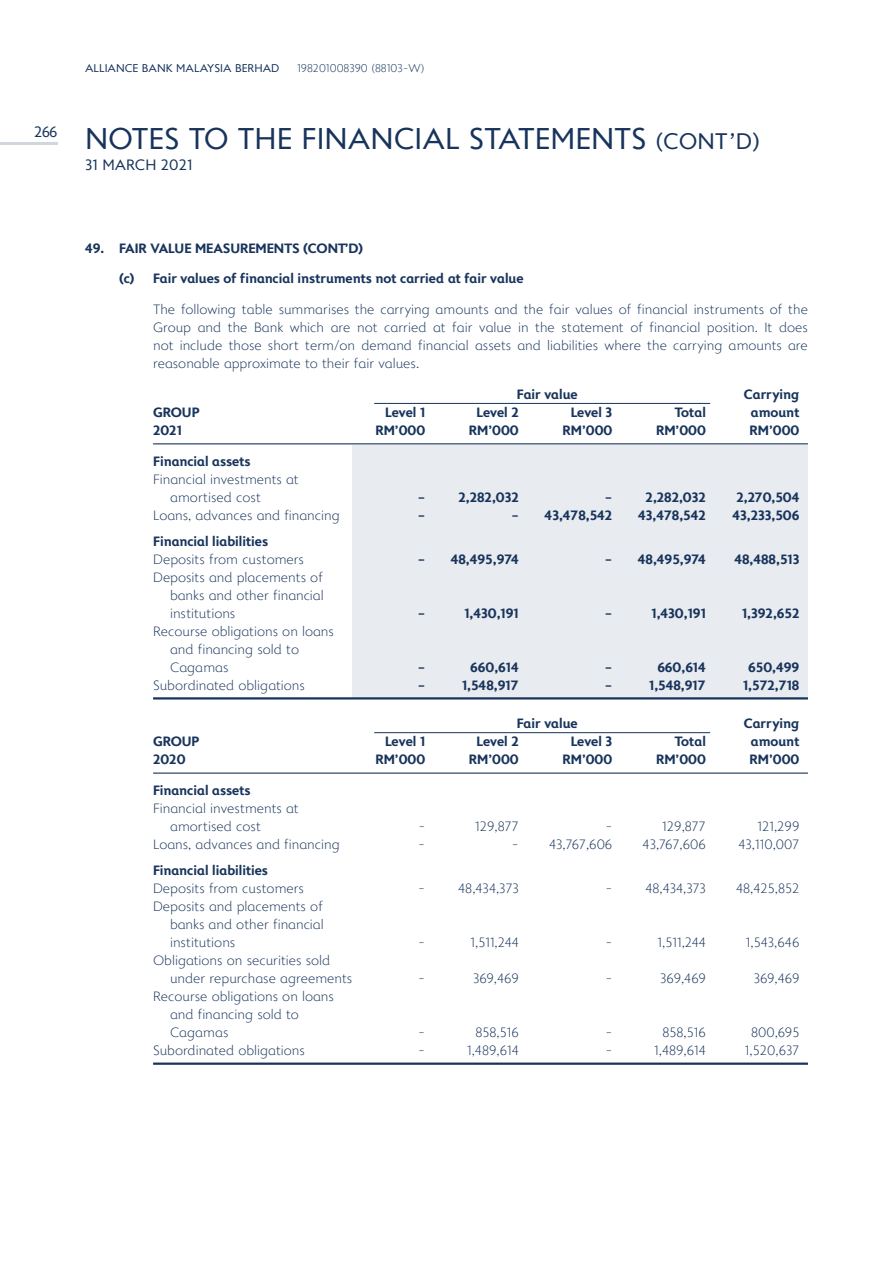
<style>
.page{position:relative;width:893px;height:1263px;background:#fff}
.page>*{position:absolute;margin:0;border:0;box-sizing:border-box;transform-origin:0 0}
.t1{font:700 30px "Alliance";color:#18345c}
.t2{font:700 15px "Alliance";color:#18345c}
.t3{font:500 13.5px/18px "Alliance";color:#18345c}
.t4{font:800 13.5px "Alliance";color:#18345c}
.t5{font:700 11.25px "Alliance";color:#18345c}
.t6{font:500 11.25px "Alliance";color:#18345c}
.s1{font-size:22.5px}
</style>
<div class="page">
<hr style="left:0;top:142px;width:58px;height:3px;background:#d1d6de">
<div style="left:353px;top:445px;width:455px;height:252px;background:#e8ebef"></div>
<hr style="left:374px;top:403px;width:336px;height:1px;background:#18345c">
<hr style="left:153px;top:443px;width:655px;height:1px;background:#18345c">
<hr style="left:153px;top:697px;width:655px;height:2px;background:#18345c">
<hr style="left:374px;top:732px;width:336px;height:1px;background:#18345c">
<hr style="left:153px;top:772px;width:655px;height:2px;background:#18345c">
<hr style="left:153px;top:1062px;width:655px;height:3px;background:#18345c">
<p class="t5" style="left:85px;top:62px;width:196px">ALLIANCE BANK MALAYSIA BERHAD</p>
<p class="t6" style="left:297px;top:62px;width:129px">198201008390 (88103-W)</p>
<h1 class="t1" style="left:34px;top:122px;width:728px"><sup>266</sup> NOTES TO THE FINANCIAL STATEMENTS <span class="s1">(CONT’D)</span></h1>
<p class="t2" style="left:85px;top:156px;width:109px">31 MARCH 2021</p>
<p class="t4" style="left:85px;top:240px;width:280px">49. FAIR VALUE MEASUREMENTS (CONT’D)</p>
<p class="t4" style="left:119px;top:271px;width:406px">(c) Fair values of financial instruments not carried at fair value</p>
<p class="t3" style="left:153px;top:301px;width:656px;text-align:justify">The following table summarises the carrying amounts and the fair values of financial instruments of the Group and the Bank which are not carried at fair value in the statement of financial position. It does not include those short term/on demand financial assets and liabilities where the carrying amounts are reasonable approximate to their fair values.</p>
<p class="t4" style="left:517px;top:387px;width:62px">Fair value</p>
<p class="t4" style="left:744px;top:387px;width:57px">Carrying</p>
<p class="t4" style="left:153px;top:405px;width:48px">GROUP</p>
<p class="t4" style="left:385px;top:405px;width:42px">Level 1</p>
<p class="t4" style="left:476px;top:405px;width:44px">Level 2</p>
<p class="t4" style="left:571px;top:405px;width:43px">Level 3</p>
<p class="t4" style="left:675px;top:405px;width:33px">Total</p>
<p class="t4" style="left:751px;top:405px;width:50px">amount</p>
<p class="t4" style="left:153px;top:423px;width:30px">2021</p>
<p class="t4" style="left:375px;top:423px;width:51px">RM’000</p>
<p class="t4" style="left:469px;top:423px;width:51px">RM’000</p>
<p class="t4" style="left:562px;top:423px;width:51px">RM’000</p>
<p class="t4" style="left:656px;top:423px;width:51px">RM’000</p>
<p class="t4" style="left:750px;top:423px;width:51px">RM’000</p>
<p class="t4" style="left:153px;top:453px;width:99px">Financial assets</p>
<p class="t3" style="left:170px;top:470px;width:130px;text-indent:-17px">Financial investments at amortised cost</p>
<p class="t4" style="left:418px;top:489px;width:9px">-</p>
<p class="t4" style="left:459px;top:489px;width:62px">2,282,032</p>
<p class="t4" style="left:605px;top:489px;width:9px">-</p>
<p class="t4" style="left:646px;top:489px;width:62px">2,282,032</p>
<p class="t4" style="left:736px;top:489px;width:64px">2,270,504</p>
<p class="t3" style="left:153px;top:506px;width:188px">Loans, advances and financing</p>
<p class="t4" style="left:418px;top:507px;width:9px">-</p>
<p class="t4" style="left:511px;top:507px;width:102px">- 43,478,542</p>
<p class="t4" style="left:638px;top:507px;width:69px">43,478,542</p>
<p class="t4" style="left:732px;top:507px;width:68px">43,233,506</p>
<p class="t4" style="left:153px;top:534px;width:116px">Financial liabilities</p>
<p class="t3" style="left:153px;top:551px;width:152px">Deposits from customers</p>
<p class="t4" style="left:418px;top:552px;width:102px">- 48,495,974</p>
<p class="t4" style="left:605px;top:552px;width:102px">- 48,495,974</p>
<p class="t4" style="left:734px;top:552px;width:67px">48,488,513</p>
<p class="t3" style="left:170px;top:569px;width:155px;text-align:justify;text-indent:-17px">Deposits and placements of banks and other financial institutions</p>
<p class="t4" style="left:418px;top:606px;width:9px">-</p>
<p class="t4" style="left:464px;top:606px;width:56px">1,430,191</p>
<p class="t4" style="left:605px;top:606px;width:9px">-</p>
<p class="t4" style="left:651px;top:606px;width:56px">1,430,191</p>
<p class="t4" style="left:742px;top:606px;width:59px">1,392,652</p>
<p class="t3" style="left:170px;top:623px;width:165px;text-indent:-17px">Recourse obligations on loans and financing sold to<br>Cagamas</p>
<p class="t4" style="left:418px;top:660px;width:9px">-</p>
<p class="t4" style="left:470px;top:660px;width:50px">660,614</p>
<p class="t4" style="left:605px;top:660px;width:9px">-</p>
<p class="t4" style="left:657px;top:660px;width:50px">660,614</p>
<p class="t4" style="left:748px;top:660px;width:53px">650,499</p>
<p class="t3" style="left:153px;top:677px;width:153px">Subordinated obligations</p>
<p class="t4" style="left:418px;top:678px;width:9px">-</p>
<p class="t4" style="left:462px;top:678px;width:58px">1,548,917</p>
<p class="t4" style="left:605px;top:678px;width:9px">-</p>
<p class="t4" style="left:649px;top:678px;width:58px">1,548,917</p>
<p class="t4" style="left:743px;top:678px;width:58px">1,572,718</p>
<p class="t4" style="left:517px;top:716px;width:62px">Fair value</p>
<p class="t4" style="left:744px;top:716px;width:57px">Carrying</p>
<p class="t4" style="left:153px;top:734px;width:48px">GROUP</p>
<p class="t4" style="left:385px;top:734px;width:42px">Level 1</p>
<p class="t4" style="left:476px;top:734px;width:44px">Level 2</p>
<p class="t4" style="left:571px;top:734px;width:43px">Level 3</p>
<p class="t4" style="left:675px;top:734px;width:33px">Total</p>
<p class="t4" style="left:751px;top:734px;width:50px">amount</p>
<p class="t4" style="left:153px;top:752px;width:34px">2020</p>
<p class="t4" style="left:375px;top:752px;width:51px">RM’000</p>
<p class="t4" style="left:469px;top:752px;width:51px">RM’000</p>
<p class="t4" style="left:562px;top:752px;width:51px">RM’000</p>
<p class="t4" style="left:656px;top:752px;width:51px">RM’000</p>
<p class="t4" style="left:750px;top:752px;width:51px">RM’000</p>
<p class="t4" style="left:153px;top:783px;width:99px">Financial assets</p>
<p class="t3" style="left:170px;top:799px;width:130px;text-indent:-17px">Financial investments at amortised cost</p>
<p class="t3" style="left:418px;top:817px;width:8px">-</p>
<p class="t3" style="left:475px;top:817px;width:45px">129,877</p>
<p class="t3" style="left:605px;top:817px;width:8px">-</p>
<p class="t3" style="left:662px;top:817px;width:45px">129,877</p>
<p class="t3" style="left:757px;top:817px;width:43px">121,299</p>
<p class="t3" style="left:153px;top:835px;width:188px">Loans, advances and financing</p>
<p class="t3" style="left:418px;top:835px;width:8px">-</p>
<p class="t3" style="left:512px;top:835px;width:102px">- 43,767,606</p>
<p class="t3" style="left:643px;top:835px;width:65px">43,767,606</p>
<p class="t3" style="left:738px;top:835px;width:62px">43,110,007</p>
<p class="t4" style="left:153px;top:863px;width:116px">Financial liabilities</p>
<p class="t3" style="left:153px;top:880px;width:152px">Deposits from customers</p>
<p class="t3" style="left:418px;top:880px;width:8px">-</p>
<p class="t3" style="left:458px;top:880px;width:62px">48,434,373</p>
<p class="t3" style="left:605px;top:880px;width:8px">-</p>
<p class="t3" style="left:645px;top:880px;width:62px">48,434,373</p>
<p class="t3" style="left:736px;top:880px;width:65px">48,425,852</p>
<p class="t3" style="left:170px;top:898px;width:155px;text-align:justify;text-indent:-17px">Deposits and placements of banks and other financial institutions</p>
<p class="t3" style="left:418px;top:934px;width:8px">-</p>
<p class="t3" style="left:470px;top:934px;width:50px">1,511,244</p>
<p class="t3" style="left:605px;top:934px;width:8px">-</p>
<p class="t3" style="left:658px;top:934px;width:50px">1,511,244</p>
<p class="t3" style="left:746px;top:934px;width:55px">1,543,646</p>
<p class="t3" style="left:170px;top:952px;width:184px;text-indent:-17px">Obligations on securities sold under repurchase agreements</p>
<p class="t3" style="left:170px;top:988px;width:165px;text-indent:-17px">Recourse obligations on loans and financing sold to<br>Cagamas</p>
<p class="t3" style="left:418px;top:970px;width:8px">-</p>
<p class="t3" style="left:473px;top:970px;width:47px">369,469</p>
<p class="t3" style="left:605px;top:970px;width:8px">-</p>
<p class="t3" style="left:660px;top:970px;width:47px">369,469</p>
<p class="t3" style="left:754px;top:970px;width:47px">369,469</p>
<p class="t3" style="left:418px;top:1024px;width:8px">-</p>
<p class="t3" style="left:475px;top:1024px;width:45px">858,516</p>
<p class="t3" style="left:605px;top:1024px;width:8px">-</p>
<p class="t3" style="left:662px;top:1024px;width:45px">858,516</p>
<p class="t3" style="left:751px;top:1024px;width:50px">800,695</p>
<p class="t3" style="left:153px;top:1042px;width:153px">Subordinated obligations</p>
<p class="t3" style="left:418px;top:1042px;width:8px">-</p>
<p class="t3" style="left:467px;top:1042px;width:53px">1,489,614</p>
<p class="t3" style="left:605px;top:1042px;width:8px">-</p>
<p class="t3" style="left:654px;top:1042px;width:53px">1,489,614</p>
<p class="t3" style="left:745px;top:1042px;width:56px">1,520,637</p>
</div>
